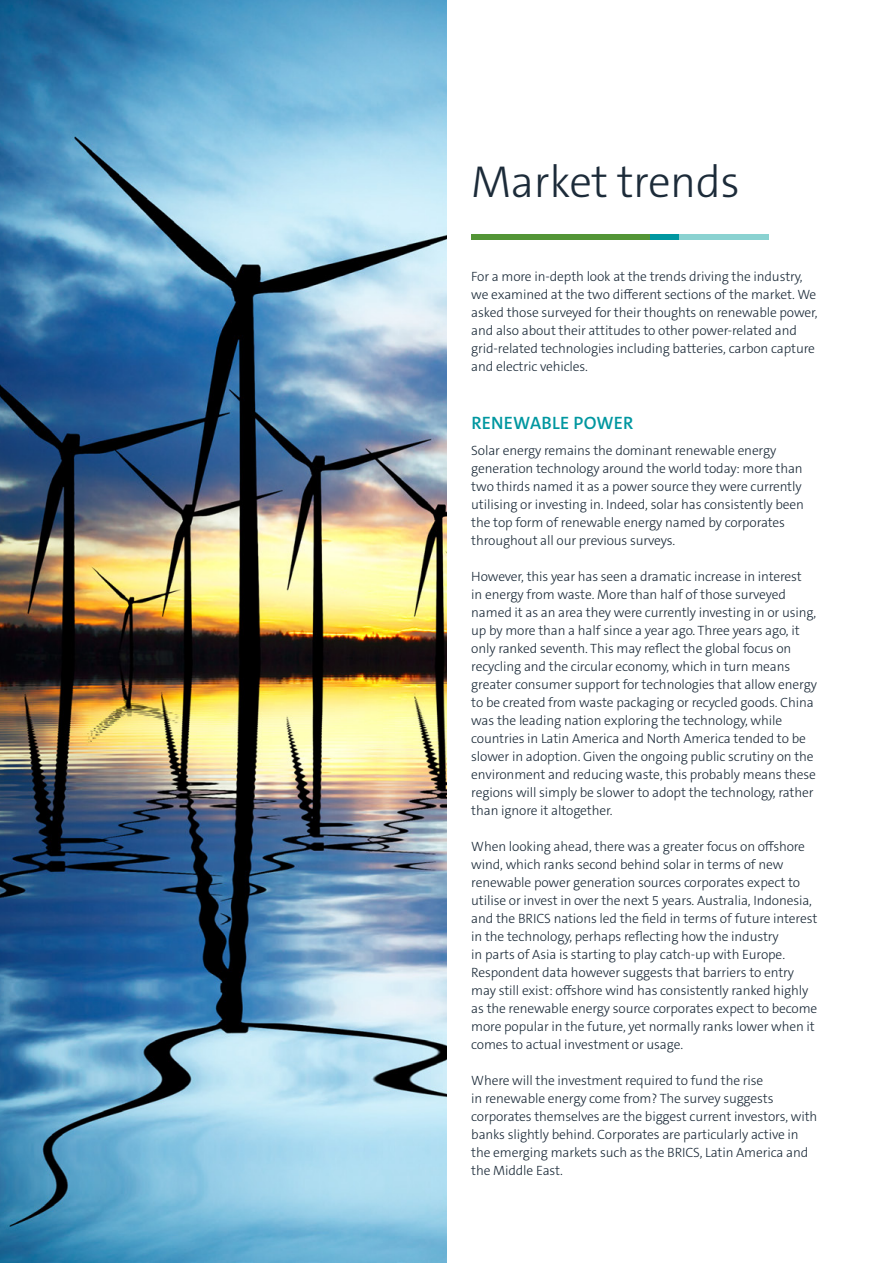
<style>
.page{position:relative;width:893px;height:1263px;background:#fff}
.page>*{position:absolute;margin:0;border:0;box-sizing:border-box;transform-origin:0 0}
.t1{font:300 45px "The Sans C5";letter-spacing:-.01em;color:#1c2b39}
.t2{font:600 18px "The Sans C5";letter-spacing:.01em;color:#0097a0}
.t3{font:300 13.5px/18px "The Sans C5";letter-spacing:-.01em;color:#1c2b39}
</style>
<div class="page">
<img style="left:0;top:0;width:446px;height:1263px">
<div style="left:471px;top:234px;width:179px;height:6px;background:#539536"></div>
<div style="left:650px;top:234px;width:30px;height:6px;background:#0097a0"></div>
<div style="left:680px;top:234px;width:89px;height:6px;background:#8ad2d1"></div>
<h1 class="t1" style="left:471px;top:152px;width:270px">Market trends</h1>
<p class="t3" style="left:471px;top:268px;width:348px">For a more in-depth look at the trends driving the industry, we examined at the two different sections of the market. We asked those surveyed for their thoughts on renewable power, and also about their attitudes to other power-related and grid-related technologies including batteries, carbon capture and electric vehicles.</p>
<h2 class="t2" style="left:471px;top:411px;width:163px">RENEWABLE POWER</h2>
<p class="t3" style="left:471px;top:442px;width:334px">Solar energy remains the dominant renewable energy generation technology around the world today: more than two thirds named it as a power source they were currently utilising or investing in. Indeed, solar has consistently been the top form of renewable energy named by corporates throughout all our previous surveys.</p>
<p class="t3" style="left:471px;top:568px;width:347px">However, this year has seen a dramatic increase in interest<br>in energy from waste. More than half of those surveyed named it as an area they were currently investing in or using, up by more than a half since a year ago. Three years ago, it only ranked seventh. This may reflect the global focus on recycling and the circular economy, which in turn means greater consumer support for technologies that allow energy to be created from waste packaging or recycled goods. China was the leading nation exploring the technology, while countries in Latin America and North America tended to be slower in adoption. Given the ongoing public scrutiny on the environment and reducing waste, this probably means these regions will simply be slower to adopt the technology, rather than ignore it altogether.</p>
<p class="t3" style="left:471px;top:838px;width:348px">When looking ahead, there was a greater focus on offshore wind, which ranks second behind solar in terms of new renewable power generation sources corporates expect to utilise or invest in over the next 5 years. Australia, Indonesia, and the BRICS nations led the field in terms of future interest in the technology, perhaps reflecting how the industry<br>in parts of Asia is starting to play catch-up with Europe.<br>Respondent data however suggests that barriers to entry may still exist: offshore wind has consistently ranked highly as the renewable energy source corporates expect to become more popular in the future, yet normally ranks lower when it comes to actual investment or usage.</p>
<p class="t3" style="left:471px;top:1072px;width:348px">Where will the investment required to fund the rise<br>in renewable energy come from? The survey suggests corporates themselves are the biggest current investors, with banks slightly behind. Corporates are particularly active in the emerging markets such as the BRICS, Latin America and the Middle East.</p>
</div>
